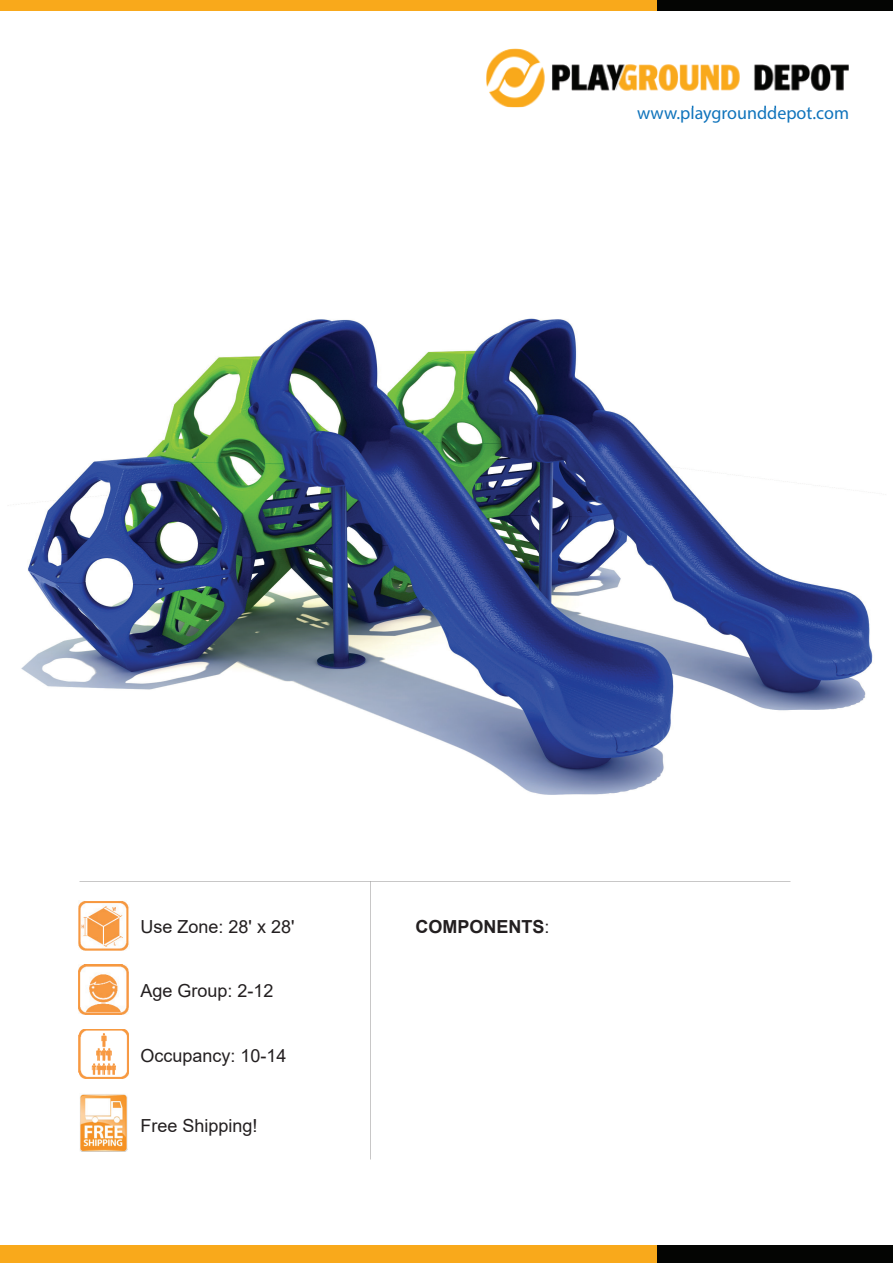
<style>
.page{position:relative;width:893px;height:1263px;background:#fff}
.page>*{position:absolute;margin:0;border:0;box-sizing:border-box;transform-origin:0 0}
.t1{font:18px "Arial";color:#231f20}
.t2{font:18px "Myriad Pro";color:#1074bc}
.t3{font:700 18px "Arial";color:#231f20}
.s1{font-weight:400}
</style>
<div class="page">
<img style="left:78px;top:901px;width:51px;height:50px">
<img style="left:78px;top:965px;width:51px;height:50px">
<img style="left:79px;top:1029px;width:50px;height:50px">
<img style="left:80px;top:1094px;width:48px;height:57px">
<img style="left:13px;top:318px;width:860px;height:477px">
<img style="left:486px;top:49px;width:363px;height:58px">
<img style="left:637px;top:106px;width:211px;height:1px">
<div style="left:0;top:0;width:674px;height:11px;background:#f9a91b"></div>
<div style="left:658px;top:0;width:235px;height:11px;background:#040503"></div>
<div style="left:0;top:1245px;width:674px;height:18px;background:#f9a91b"></div>
<div style="left:658px;top:1245px;width:235px;height:18px;background:#040503"></div>
<p class="t2" style="left:637px;top:101px;width:213px">www.playgrounddepot.com</p>
<p class="t1" style="left:140px;top:914px;width:155px">Use Zone: 28' x 28'</p>
<p class="t3" style="left:416px;top:914px;width:136px">COMPONENTS<span class="s1">:</span></p>
<p class="t1" style="left:140px;top:978px;width:135px">Age Group: 2-12</p>
<p class="t1" style="left:140px;top:1043px;width:148px">Occupancy: 10-14</p>
<p class="t1" style="left:140px;top:1113px;width:119px">Free Shipping!</p>
</div>
